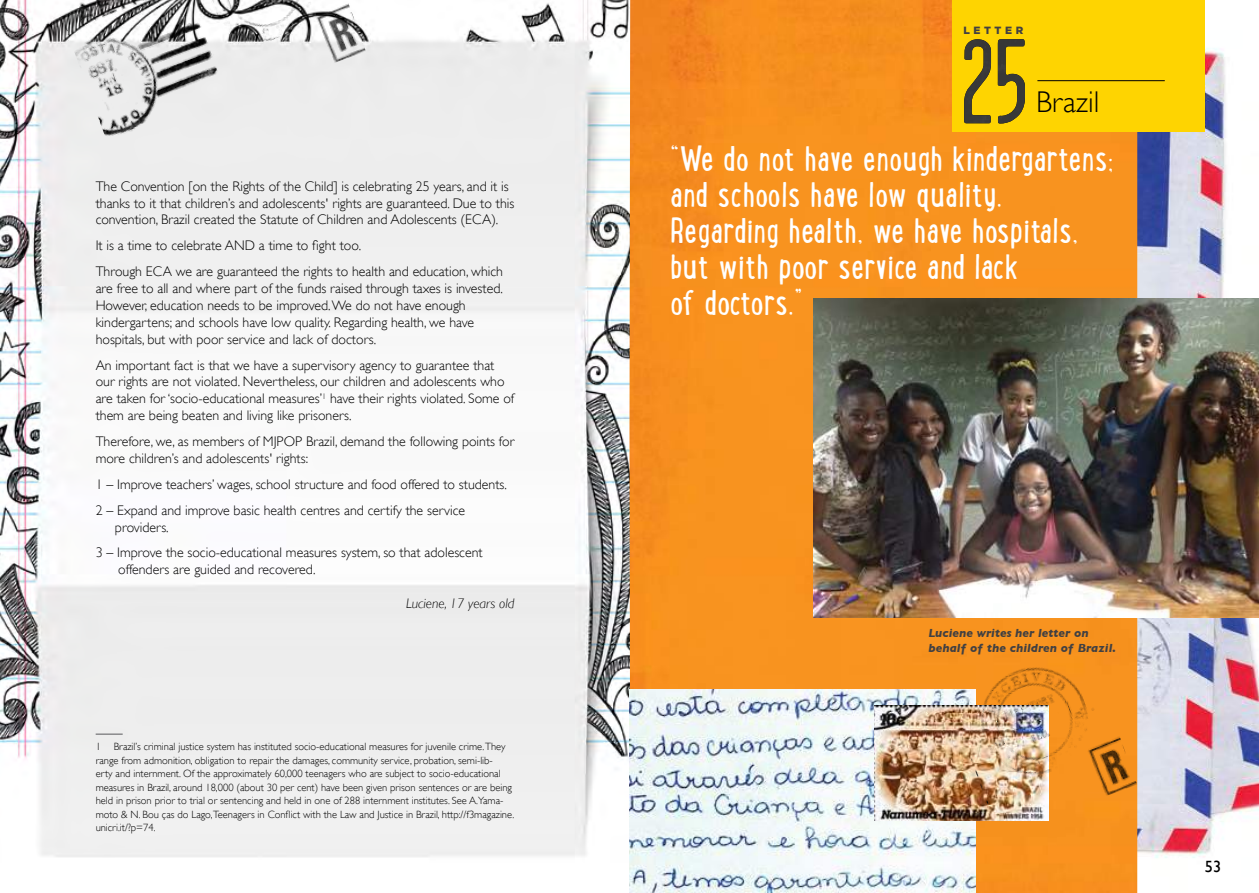
<style>
.page{position:relative;width:1259px;height:893px;background:#fff}
.page>*{position:absolute;margin:0;border:0;box-sizing:border-box;transform-origin:0 0}
.t1{font:31.5px/36px "Lunch Box";letter-spacing:.005em;color:#fff}
.t2{font:300 30px "Gill Sans";letter-spacing:.005em;color:#000}
.t3{font:16.35px "Gill Sans";color:#000}
.t4{font:300 13.8px/16.8px "Gill Sans";color:#000}
.t5{font:italic 300 13.8px "Gill Sans";color:#000}
.t6{font:italic 700 12px/15px "Gill Sans";letter-spacing:.005em;color:#414042}
.t7{font:300 10.5px/13.5px "Gill Sans";color:#000}
.t8{font:900 10.5px "Gotham";letter-spacing:.34em;color:#414042}
</style>
<div class="page">
<img style="left:1137px;top:48px;width:122px;height:845px">
<img style="left:0;top:0;width:629px;height:857px">
<img style="left:629px;top:0;width:508px;height:893px">
<img style="left:629px;top:690px;width:346px;height:203px">
<svg style="left:96px;top:734px;width:27px;height:1px"></svg>
<img style="left:813px;top:299px;width:446px;height:318px">
<div style="left:953px;top:0;width:252px;height:132px;background:#fed401"></div>
<hr style="left:1037px;top:80px;width:127px;height:1px;background:#000">
<img style="left:874px;top:705px;width:70px;height:116px">
<img style="left:944px;top:636px;width:193px;height:199px">
<img style="left:55px;top:0;width:311px;height:145px">
<img style="left:964px;top:39px;width:61px;height:85px">
<p class="t4" style="left:96px;top:177px;width:420px">The Convention [on the Rights of the Child] is celebrating 25 years, and it is thanks to it that children’s and adolescents' rights are guaranteed. Due to this convention, Brazil created the Statute of Children and Adolescents (ECA).</p>
<p class="t4" style="left:96px;top:232px;width:409px;line-height:26px">It is a time to celebrate AND a time to fight too.<br>Through ECA we are guaranteed the rights to health and education, which</p>
<p class="t4" style="left:96px;top:280px;width:409px">are free to all and where part of the funds raised through taxes is invested.<br>However, education needs to be improved. We do not have enough kindergartens; and schools have low quality. Regarding health, we have hospitals, but with poor service and lack of doctors.</p>
<p class="t4" style="left:96px;top:356px;width:420px">An important fact is that we have a supervisory agency to guarantee that our rights are not violated. Nevertheless, our children and adolescents who are taken for ‘socio-educational measures’<sup>1</sup> have their rights violated. Some of them are being beaten and living like prisoners.</p>
<p class="t4" style="left:96px;top:433px;width:420px">Therefore, we, as members of MJPOP Brazil, demand the following points for more children’s and adolescents' rights:</p>
<p class="t4" style="left:96px;top:471px;width:413px;line-height:26px">1 – Improve teachers’ wages, school structure and food offered to students.<br>2 – Expand and improve basic health centres and certify the service</p>
<p class="t4" style="left:96px;top:513px;width:388px;line-height:26px;text-indent:19px">providers.<br>3 – Improve the socio-educational measures system, so that adolescent</p>
<p class="t4" style="left:118px;top:561px;width:199px">offenders are guided and recovered.</p>
<p class="t5" style="left:406px;top:596px;width:110px">Luciene, 17 years old</p>
<p class="t7" style="left:96px;top:740px;width:420px">1 Brazil’s criminal justice system has instituted socio-educational measures for juvenile crime.They range from admonition, obligation to repair the damages, community service, probation, semi-lib-<br>erty and internment. Of the approximately 60,000 teenagers who are subject to socio-educational measures in Brazil, around 18,000 (about 30 per cent) have been given prison sentences or are being held in prison prior to trial or sentencing and held in one of 288 internment institutes. See A.Yama&shy;moto &amp; N. Bou ças do Lago,Teenagers in Conflict with the Law and Justice in Brazil, http://f3magazine. unicri.it/?p=74.</p>
<p class="t8" style="left:963px;top:25px;width:61px">LETTER</p>
<h2 class="t2" style="left:1036px;top:79px;width:65px">Brazil</h2>
<h1 class="t1" style="left:670px;top:139px;width:445px">“We do not have enough kindergartens; and schools have low quality.<br>Regarding health, we have hospitals, but with poor service and lack<br>of doctors.”</h1>
<p class="t6" style="left:928px;top:626px;width:189px">Luciene writes her letter on behalf of the children of Brazil.</p>
<p class="t3" style="left:1204px;top:857px;width:18px">53</p>
</div>
